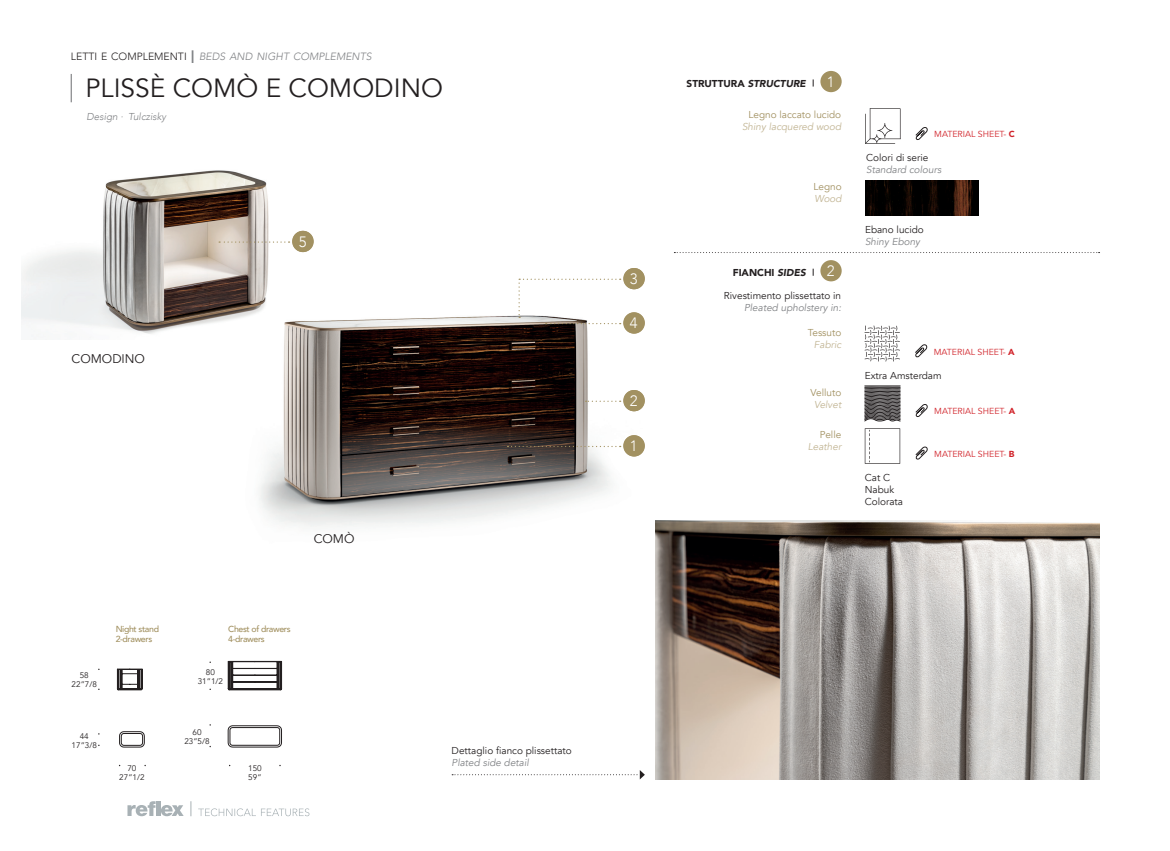
<style>
.page{position:relative;width:1170px;height:851px;background:#fff}
.page>*{position:absolute;margin:0;border:0;box-sizing:border-box;transform-origin:0 0}
.t1{font:26.25px "Avenir";color:#231f20}
.t2{font:300 15px "Avenir";color:#fff}
.t3{font:12.5px "Avenir";color:#231f20}
.t4{font:italic 300 10.5px "Avenir";color:#808285}
.t5{font:10px/12px "Avenir";color:#231f20}
.t6{font:italic 10px "Avenir";color:#808285}
.t7{font:10px "Avenir";color:#a29161}
.t8{font:italic 10px "Avenir";color:#c2b594}
.t9{font:900 10px "Avenir";color:#231f20}
.t10{font:italic 300 10px "Avenir";color:#808285}
.t11{font:8.75px "Avenir";color:#d1232a}
.t12{font:500 8.75px/10.5px "Avenir";letter-spacing:-.04em;color:#a29161}
.t13{font:8.12px/8.8px "Avenir";color:#231f20;text-align:center}
.s1{font-style:normal;color:#231f20}
.s2{font-family:"Myriad Pro";font-weight:400;font-style:normal;font-size:18.75px}
.s3{font-style:italic}
.s4{font-weight:900}
</style>
<div class="page">
<img style="left:21px;top:170px;width:291px;height:167px">
<svg style="left:71px;top:74px;width:1px;height:28px"></svg>
<div style="left:820px;top:71px;width:21px;height:21px;background:#a29161;border-radius:50%"></div>
<svg style="left:915px;top:127px;width:13px;height:13px"></svg>
<svg style="left:865px;top:108px;width:35px;height:36px"></svg>
<img style="left:865px;top:180px;width:113px;height:36px">
<svg style="left:674px;top:252px;width:425px;height:1px"></svg>
<svg style="left:117px;top:668px;width:25px;height:22px"></svg>
<svg style="left:119px;top:731px;width:26px;height:16px"></svg>
<svg style="left:228px;top:661px;width:54px;height:29px"></svg>
<svg style="left:228px;top:725px;width:54px;height:22px"></svg>
<img style="left:237px;top:304px;width:407px;height:223px">
<div style="left:623px;top:390px;width:21px;height:21px;background:#a29161;border-radius:50%"></div>
<svg style="left:585px;top:400px;width:35px;height:2px"></svg>
<svg style="left:292px;top:231px;width:22px;height:21px"></svg>
<div style="left:292px;top:231px;width:21px;height:21px;background:#a29161;border-radius:50%"></div>
<svg style="left:219px;top:241px;width:70px;height:2px"></svg>
<div style="left:623px;top:435px;width:21px;height:21px;background:#a29161;border-radius:50%"></div>
<svg style="left:507px;top:446px;width:113px;height:1px"></svg>
<div style="left:623px;top:312px;width:21px;height:21px;background:#a29161;border-radius:50%"></div>
<div style="left:820px;top:260px;width:21px;height:21px;background:#a29161;border-radius:50%"></div>
<svg style="left:915px;top:446px;width:13px;height:14px"></svg>
<svg style="left:864px;top:428px;width:36px;height:35px"></svg>
<svg style="left:915px;top:344px;width:13px;height:14px"></svg>
<svg style="left:864px;top:325px;width:35px;height:36px"></svg>
<svg style="left:915px;top:404px;width:13px;height:13px"></svg>
<svg style="left:864px;top:385px;width:36px;height:36px"></svg>
<img style="left:656px;top:520px;width:442px;height:259px">
<svg style="left:452px;top:770px;width:192px;height:9px"></svg>
<div style="left:623px;top:268px;width:21px;height:21px;background:#a29161;border-radius:50%"></div>
<svg style="left:518px;top:278px;width:102px;height:46px"></svg>
<svg style="left:127px;top:801px;width:57px;height:15px"></svg>
<svg style="left:191px;top:801px;width:1px;height:15px"></svg>
<svg style="left:198px;top:808px;width:111px;height:8px"></svg>
<p class="t4" style="left:71px;top:51px;width:302px"><span class="s1">LETTI E COMPLEMENTI</span> <span class="s2">I</span> BEDS AND NIGHT COMPLEMENTS</p>
<h1 class="t1" style="left:85px;top:72px;width:359px">PLISSÈ COMÒ E COMODINO</h1>
<p class="t10" style="left:86px;top:110px;width:81px">Design ∙ Tulczisky</p>
<p class="t3" style="left:71px;top:351px;width:75px">COMODINO</p>
<h2 class="t2" style="left:299px;top:232px;width:9px">5</h2>
<p class="t3" style="left:314px;top:530px;width:42px">COMÒ</p>
<p class="t13" style="left:72px;top:671px;width:27px">58<br>22”7/8</p>
<p class="t13" style="left:72px;top:731px;width:27px">44<br>17”3/8</p>
<p class="t12" style="left:116px;top:622px;width:45px">Night stand<br>2-drawers</p>
<p class="t12" style="left:228px;top:622px;width:64px">Chest of drawers<br>4-drawers</p>
<p class="t13" style="left:198px;top:668px;width:27px">80<br>31”1/2</p>
<p class="t13" style="left:119px;top:764px;width:27px">70<br>27”1/2</p>
<p class="t13" style="left:184px;top:728px;width:27px">60<br>23”5/8</p>
<p class="t13" style="left:248px;top:764px;width:15px;text-align:left">150<br>59”</p>
<p class="t5" style="left:451px;top:745px;width:122px">Dettaglio fianco plissettato</p>
<p class="t6" style="left:451px;top:757px;width:79px">Plated side detail</p>
<h2 class="t2" style="left:630px;top:269px;width:9px">3</h2>
<h2 class="t2" style="left:630px;top:314px;width:9px">4</h2>
<h2 class="t2" style="left:630px;top:391px;width:9px">2</h2>
<h2 class="t2" style="left:630px;top:437px;width:9px">1</h2>
<p class="t9" style="left:686px;top:74px;width:121px">STRUTTURA <span class="s3">STRUCTURE</span></p>
<h2 class="t2" style="left:826px;top:73px;width:9px">1</h2>
<p class="t7" style="left:748px;top:109px;width:94px">Legno laccato lucido</p>
<p class="t8" style="left:742px;top:121px;width:101px">Shiny lacquered wood</p>
<p class="t7" style="left:813px;top:181px;width:30px">Legno</p>
<p class="t8" style="left:814px;top:193px;width:29px">Wood</p>
<p class="t9" style="left:732px;top:264px;width:75px">FIANCHI <span class="s3">SIDES</span></p>
<h2 class="t2" style="left:826px;top:262px;width:9px">2</h2>
<p class="t5" style="left:724px;top:289px;width:119px">Rivestimento plissettato in</p>
<p class="t6" style="left:744px;top:301px;width:99px">Pleated upholstery in:</p>
<p class="t7" style="left:807px;top:326px;width:35px">Tessuto</p>
<p class="t8" style="left:813px;top:338px;width:29px">Fabric</p>
<p class="t7" style="left:810px;top:386px;width:32px">Velluto</p>
<p class="t8" style="left:814px;top:398px;width:29px">Velvet</p>
<p class="t7" style="left:819px;top:429px;width:23px">Pelle</p>
<p class="t8" style="left:807px;top:441px;width:35px">Leather</p>
<p class="t11" style="left:934px;top:129px;width:82px">MATERIAL SHEET- <span class="s4">C</span></p>
<p class="t5" style="left:866px;top:152px;width:64px">Colori di serie</p>
<p class="t6" style="left:866px;top:164px;width:77px">Standard colours</p>
<p class="t5" style="left:865px;top:224px;width:60px">Ebano lucido</p>
<p class="t6" style="left:865px;top:235px;width:57px">Shiny Ebony</p>
<p class="t11" style="left:933px;top:346px;width:82px">MATERIAL SHEET- <span class="s4">A</span></p>
<p class="t5" style="left:864px;top:369px;width:78px">Extra Amsterdam</p>
<p class="t11" style="left:934px;top:406px;width:82px">MATERIAL SHEET- <span class="s4">A</span></p>
<p class="t5" style="left:864px;top:471px;width:40px">Cat C<br>Nabuk<br>Colorata</p>
<p class="t11" style="left:934px;top:448px;width:82px">MATERIAL SHEET- <span class="s4">B</span></p>
</div>
